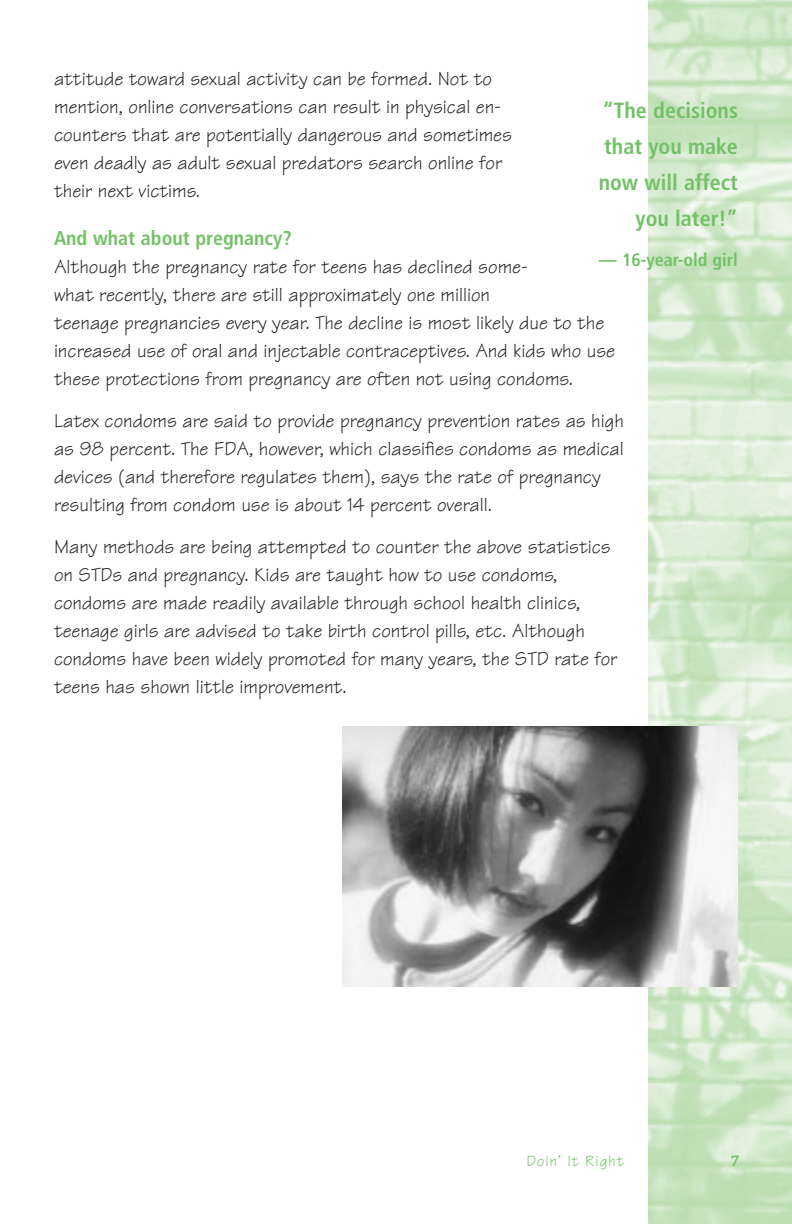
<style>
.page{position:relative;width:792px;height:1224px;background:#fff}
.page>*{position:absolute;margin:0;border:0;box-sizing:border-box;transform-origin:0 0}
.t1{font:700 condensed 22px/36px "Frutiger";color:#73c167;text-align:right}
.t2{font:20px/28px "Tekton";color:#231f1f}
.t3{font:700 condensed 20px "Frutiger";color:#73c167}
.t4{font:700 condensed 18px "Frutiger";color:#73c167}
.t5{font:16px "Tekton";letter-spacing:.065em;color:#73c167}
.t6{font:700 16px "Tekton";color:#73c167}
</style>
<div class="page">
<img style="left:648px;top:0;width:144px;height:1224px">
<img style="left:342px;top:726px;width:396px;height:261px">
<p class="t2" style="left:54px;top:68px;width:459px">attitude toward sexual activity can be formed. Not to mention, online conversations can result in physical en&shy;counters that are potentially dangerous and sometimes even deadly as adult sexual predators search online for their next victims.</p>
<p class="t3" style="left:54px;top:230px;width:239px">And what about pregnancy?</p>
<p class="t2" style="left:54px;top:256px;width:563px">Although the pregnancy rate for teens has declined some-<br>what recently, there are still approximately one million<br>teenage pregnancies every year. The decline is most likely due to the increased use of oral and injectable contraceptives. And kids who use these protections from pregnancy are often not using condoms.</p>
<p class="t2" style="left:54px;top:410px;width:571px">Latex condoms are said to provide pregnancy prevention rates as high as 98 percent. The FDA, however, which classifies condoms as medical devices (and therefore regulates them), says the rate of pregnancy resulting from condom use is about 14 percent overall.</p>
<p class="t2" style="left:54px;top:536px;width:565px">Many methods are being attempted to counter the above statistics on STDs and pregnancy. Kids are taught how to use condoms, condoms are made readily available through school health clinics, teenage girls are advised to take birth control pills, etc. Although condoms have been widely promoted for many years, the STD rate for teens has shown little improvement.</p>
<p class="t1" style="left:599px;top:94px;width:141px">“The decisions that you make now will affect you later!”</p>
<p class="t4" style="left:599px;top:253px;width:140px">— 16-year-old girl</p>
<p class="t5" style="left:527px;top:1155px;width:99px">Doin’ It Right</p>
<p class="t6" style="left:731px;top:1155px;width:9px">7</p>
</div>
